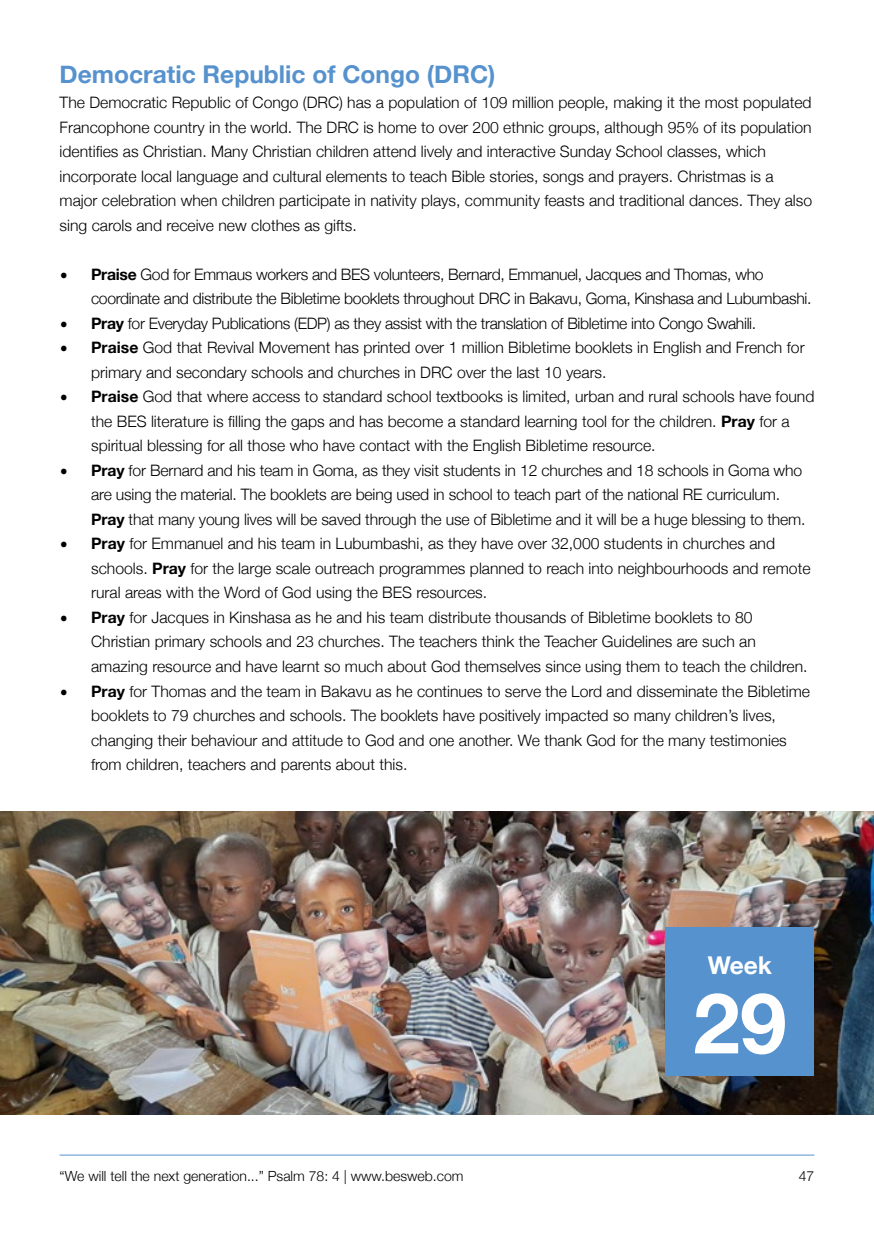
<style>
.page{position:relative;width:874px;height:1241px;background:#fff}
.page>*{position:absolute;margin:0;border:0;box-sizing:border-box;transform-origin:0 0}
.t1{font:700 84px "Helvetica Neue";color:#fff}
.t2{font:700 24.5px "Helvetica Neue";color:#5692ce}
.t3{font:700 24.5px "Helvetica Neue";color:#fff}
.t4{font:300 15.75px/24.5px "Helvetica Neue";color:#000}
.t5{font:300 15.75px/24.5px "Helvetica Neue";letter-spacing:-.02em;color:#000}
.t6{font:15.75px "Helvetica Neue";color:#000}
.t7{font:300 14px "Helvetica Neue";color:#000}
.s1{font-weight:700}
</style>
<div class="page">
<hr style="left:60px;top:1154px;width:754px;height:1px;background:#5692ce">
<img style="left:0;top:811px;width:873px;height:303px">
<div style="left:665px;top:926px;width:149px;height:149px;background:#5692ce"></div>
<h2 class="t2" style="left:60px;top:55px;width:437px">Democratic Republic of Congo (DRC)</h2>
<p class="t4" style="left:60px;top:89px;width:753px">The Democratic Republic of Congo (DRC) has a population of 109 million people, making it the most populated Francophone country in the world. The DRC is home to over 200 ethnic groups, although 95% of its population identifies as Christian. Many Christian children attend lively and interactive Sunday School classes, which incorporate local language and cultural elements to teach Bible stories, songs and prayers. Christmas is a major celebration when children participate in nativity plays, community feasts and traditional dances. They also sing carols and receive new clothes as gifts.</p>
<p class="t6" style="left:60px;top:262px;width:10px">࡟</p>
<p class="t5" style="left:91px;top:260px;width:721px"><span class="s1">Praise</span> God for Emmaus workers and BES volunteers, Bernard, Emmanuel, Jacques and Thomas, who coordinate and distribute the Bibletime booklets throughout DRC in Bakavu, Goma, Kinshasa and Lubumbashi.</p>
<p class="t6" style="left:60px;top:311px;width:10px">࡟</p>
<p class="t5" style="left:91px;top:309px;width:666px"><span class="s1">Pray</span> for Everyday Publications (EDP) as they assist with the translation of Bibletime into Congo Swahili.</p>
<p class="t6" style="left:60px;top:336px;width:10px">࡟</p>
<p class="t4" style="left:91px;top:334px;width:714px"><span class="s1">Praise</span> God that Revival Movement has printed over 1 million Bibletime booklets in English and French for primary and secondary schools and churches in DRC over the last 10 years.</p>
<p class="t6" style="left:60px;top:385px;width:10px">࡟</p>
<p class="t4" style="left:91px;top:383px;width:724px"><span class="s1">Praise</span> God that where access to standard school textbooks is limited, urban and rural schools have found the BES literature is filling the gaps and has become a standard learning tool for the children. <span class="s1">Pray</span> for a spiritual blessing for all those who have contact with the English Bibletime resource.</p>
<p class="t6" style="left:60px;top:459px;width:10px">࡟</p>
<p class="t4" style="left:91px;top:456px;width:715px"><span class="s1">Pray</span> for Bernard and his team in Goma, as they visit students in 12 churches and 18 schools in Goma who are using the material. The booklets are being used in school to teach part of the national RE curriculum.<br><span class="s1">Pray</span> that many young lives will be saved through the use of Bibletime and it will be a huge blessing to them.</p>
<p class="t6" style="left:60px;top:532px;width:10px">࡟</p>
<p class="t4" style="left:91px;top:530px;width:720px"><span class="s1">Pray</span> for Emmanuel and his team in Lubumbashi, as they have over 32,000 students in churches and schools. <span class="s1">Pray</span> for the large scale outreach programmes planned to reach into neighbourhoods and remote rural areas with the Word of God using the BES resources.</p>
<p class="t6" style="left:60px;top:606px;width:10px">࡟</p>
<p class="t4" style="left:91px;top:604px;width:717px"><span class="s1">Pray</span> for Jacques in Kinshasa as he and his team distribute thousands of Bibletime booklets to 80<br>Christian primary schools and 23 churches. The teachers think the Teacher Guidelines are such an amazing resource and have learnt so much about God themselves since using them to teach the children.</p>
<p class="t6" style="left:60px;top:679px;width:10px">࡟</p>
<p class="t4" style="left:91px;top:677px;width:720px"><span class="s1">Pray</span> for Thomas and the team in Bakavu as he continues to serve the Lord and disseminate the Bibletime booklets to 79 churches and schools. The booklets have positively impacted so many children’s lives, changing their behaviour and attitude to God and one another. We thank God for the many testimonies from children, teachers and parents about this.</p>
<h2 class="t3" style="left:707px;top:945px;width:65px">Week</h2>
<h1 class="t1" style="left:692px;top:957px;width:95px">29</h1>
<p class="t7" style="left:60px;top:1164px;width:405px">“We will tell the next generation...” Psalm 78: 4 | www.besweb.com</p>
<p class="t7" style="left:798px;top:1164px;width:17px">47</p>
</div>
